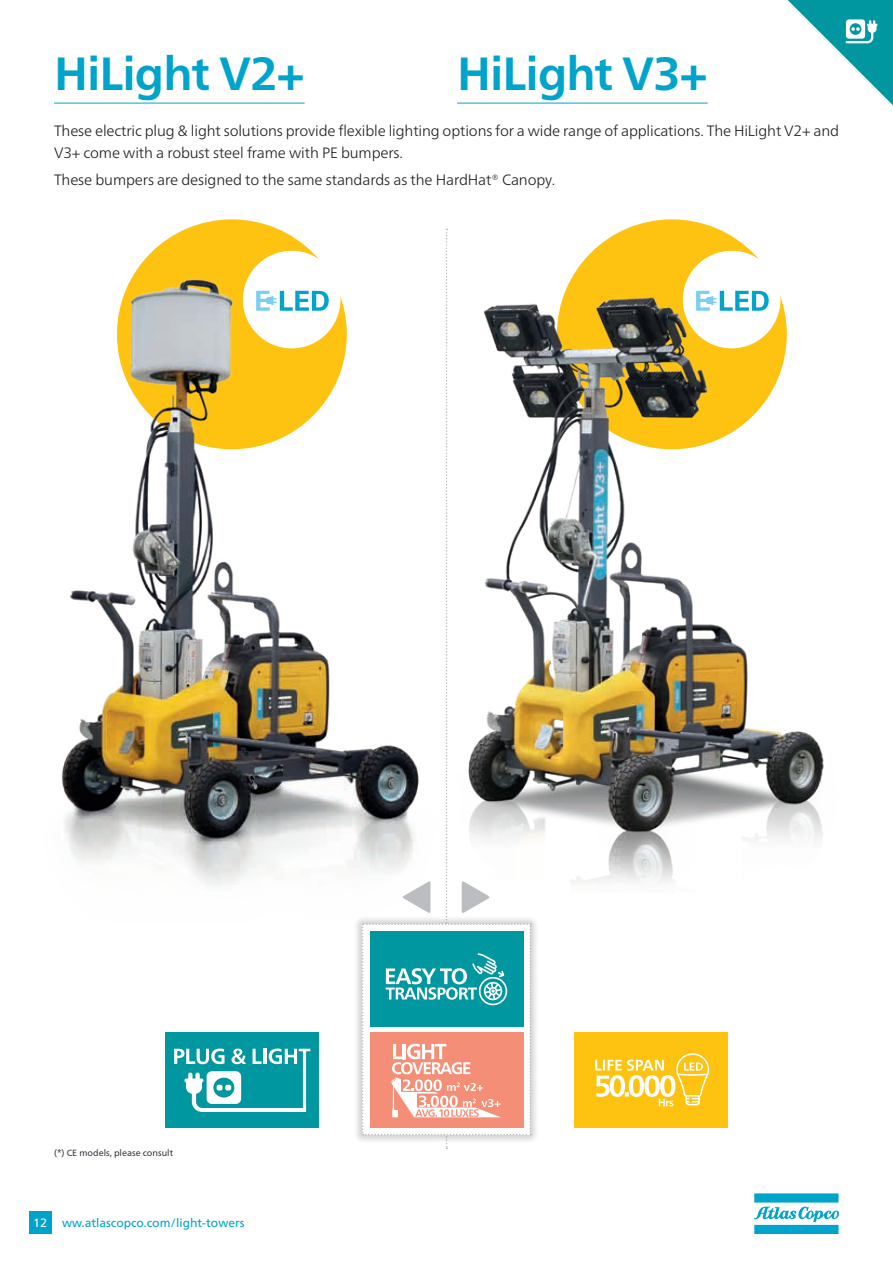
<style>
.page{position:relative;width:893px;height:1263px;background:#fff}
.page>*{position:absolute;margin:0;border:0;box-sizing:border-box;transform-origin:0 0}
.t1{font:700 46.5px "Neue Frutiger World";letter-spacing:-.02em;color:#00a4ca}
.t2{font:300 15px/22.8px "Neue Frutiger World";letter-spacing:-.01em;color:#231f20}
.t3{font:12px "Neue Frutiger World";color:#00a4ca}
.t4{font:9px "Neue Frutiger World";color:#353b40}
.s1{color:#fff}
</style>
<div class="page">
<svg style="left:754px;top:1193px;width:85px;height:41px"></svg>
<div style="left:29px;top:1211px;width:22px;height:23px;background:#00a4ca"></div>
<div style="left:557px;top:219px;width:230px;height:230px;background:#fec210;border-radius:50%"></div>
<div style="left:683px;top:251px;width:97px;height:97px;background:#fff;border-radius:50%"></div>
<div style="left:117px;top:219px;width:230px;height:230px;background:#fec210;border-radius:50%"></div>
<div style="left:243px;top:251px;width:97px;height:97px;background:#fff;border-radius:50%"></div>
<img style="left:531px;top:268px;width:293px;height:615px">
<img style="left:61px;top:271px;width:301px;height:615px">
<div style="left:353px;top:915px;width:186px;height:229px;background:#231f20;opacity:.2"></div>
<hr style="left:54px;top:103px;width:251px;height:1px;background:#00a4ca">
<hr style="left:457px;top:103px;width:251px;height:1px;background:#00a4ca">
<svg style="left:788px;top:0;width:105px;height:105px"></svg>
<div style="left:165px;top:1031px;width:153px;height:96px;background:#0097a0"></div>
<svg style="left:174px;top:1048px;width:136px;height:64px"></svg>
<div style="left:574px;top:1031px;width:154px;height:96px;background:#fec210"></div>
<svg style="left:595px;top:1053px;width:114px;height:53px"></svg>
<svg style="left:362px;top:229px;width:169px;height:920px"></svg>
<h1 class="t1" style="left:54px;top:33px;width:252px">HiLight V2+</h1>
<h1 class="t1" style="left:457px;top:33px;width:252px">HiLight V3+</h1>
<p class="t2" style="left:54px;top:119px;width:786px">These electric plug &amp; light solutions provide flexible lighting options for a wide range of applications. The HiLight V2+ and<br>V3+ come with a robust steel frame with PE bumpers.</p>
<p class="t2" style="left:54px;top:169px;width:503px">These bumpers are designed to the same standards as the HardHat® Canopy.</p>
<p class="t4" style="left:54px;top:1145px;width:121px">(*) CE models, please consult</p>
<p class="t3" style="left:33px;top:1213px;width:213px"><span class="s1">12</span> ww.atlascopco.com/light-towers</p>
</div>
